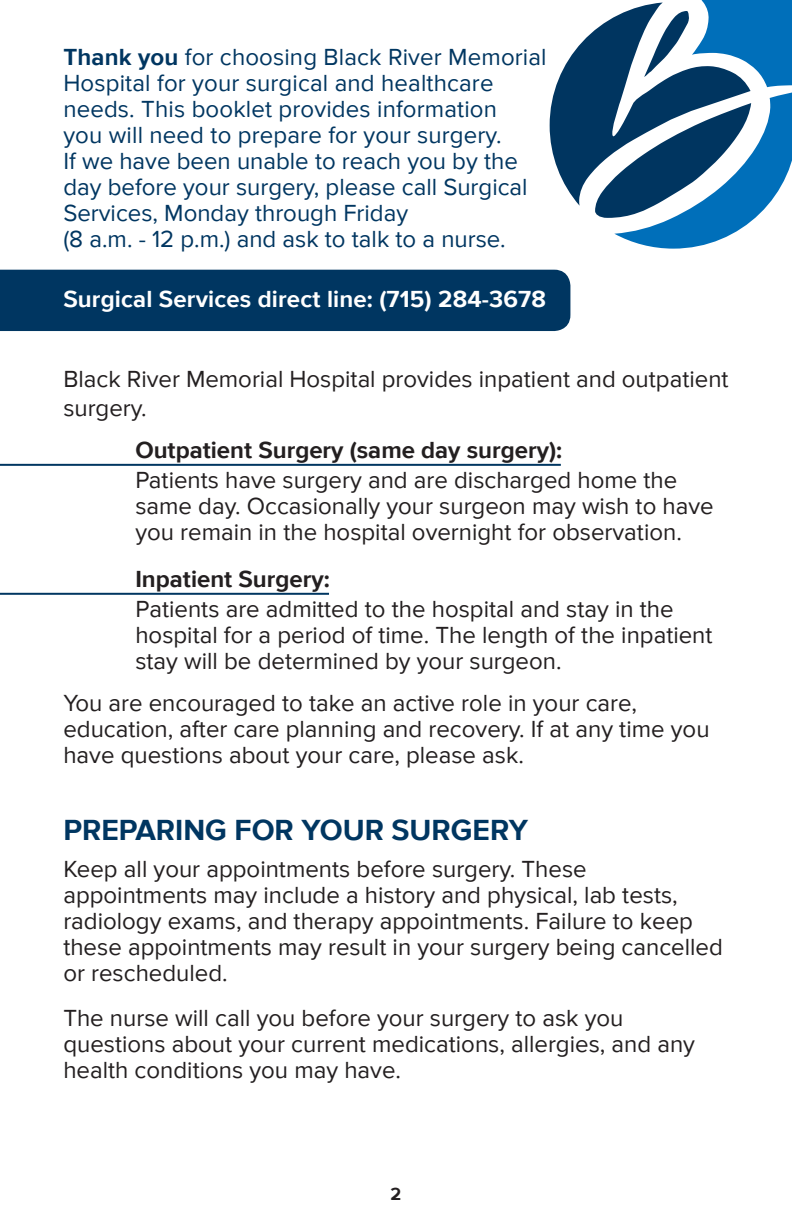
<style>
.page{position:relative;width:792px;height:1224px;background:#fff}
.page>*{position:absolute;margin:0;border:0;box-sizing:border-box;transform-origin:0 0}
.t1{font:700 30px "Proxima Nova";color:#003661}
.t2{font:24px/26px "Proxima Nova";color:#231f20}
.t3{font:24px/26px "Proxima Nova";letter-spacing:.005em;color:#003661}
.t4{font:700 24px "Proxima Nova";color:#231f20}
.t5{font:700 24px "Proxima Nova";letter-spacing:.005em;color:#fff}
.t6{font:700 18px "Proxima Nova";color:#231f20}
.s1{font-weight:700}
</style>
<div class="page">
<div style="left:0;top:270px;width:570px;height:61px;background:#003661"></div>
<hr style="left:0;top:464px;width:561px;height:2px;background:#003661">
<hr style="left:0;top:593px;width:329px;height:2px;background:#003661">
<svg style="left:550px;top:30px;width:45px;height:176px;fill:#003560"></svg>
<svg style="left:595px;top:0;width:197px;height:249px"></svg>
<p class="t3" style="left:63px;top:45px;width:485px"><span class="s1">Thank you</span> for choosing Black River Memorial Hospital for your surgical and healthcare needs. This booklet provides information<br>you will need to prepare for your surgery.<br>If we have been unable to reach you by the day before your surgery, please call Surgical Services, Monday through Friday<br>(8 a.m. - 12 p.m.) and ask to talk to a nurse.</p>
<p class="t5" style="left:63px;top:285px;width:484px">Surgical Services direct line: (715) 284-3678</p>
<p class="t2" style="left:63px;top:365px;width:667px;line-height:28.8px">Black River Memorial Hospital provides inpatient and outpatient surgery.</p>
<p class="t4" style="left:135px;top:436px;width:428px">Outpatient Surgery (same day surgery):</p>
<p class="t2" style="left:135px;top:468px;width:580px">Patients have surgery and are discharged home the same day. Occasionally your surgeon may wish to have you remain in the hospital overnight for observation.</p>
<p class="t4" style="left:135px;top:565px;width:196px">Inpatient Surgery:</p>
<p class="t2" style="left:135px;top:596px;width:579px">Patients are admitted to the hospital and stay in the hospital for a period of time. The length of the inpatient stay will be determined by your surgeon.</p>
<p class="t2" style="left:63px;top:690px;width:648px">You are encouraged to take an active role in your care, education, after care planning and recovery. If at any time you have questions about your care, please ask.</p>
<p class="t1" style="left:63px;top:812px;width:466px">PREPARING FOR YOUR SURGERY</p>
<p class="t2" style="left:63px;top:857px;width:661px">Keep all your appointments before surgery. These appointments may include a history and physical, lab tests, radiology exams, and therapy appointments. Failure to keep these appointments may result in your surgery being cancelled or rescheduled.</p>
<p class="t2" style="left:63px;top:1006px;width:633px">The nurse will call you before your surgery to ask you questions about your current medications, allergies, and any health conditions you may have.</p>
<p class="t6" style="left:391px;top:1184px;width:12px">2</p>
</div>
